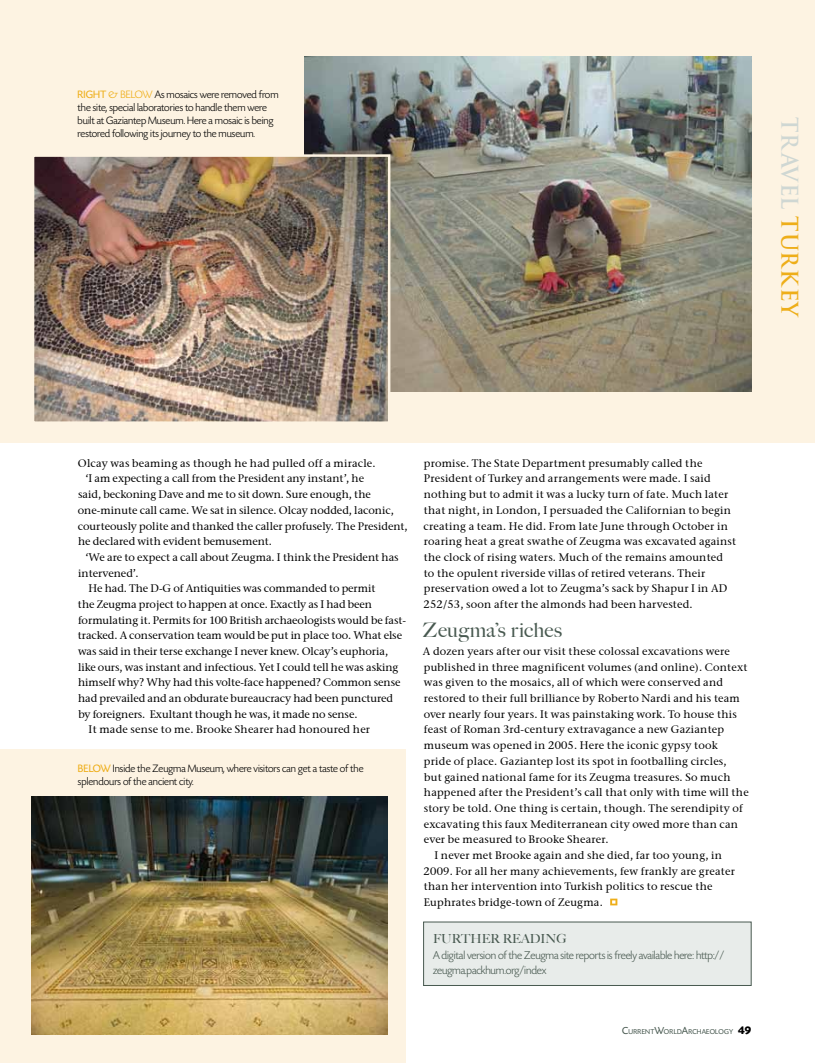
<style>
.page{position:relative;width:815px;height:1063px;background:#fff}
.page>*{position:absolute;margin:0;border:0;box-sizing:border-box;transform-origin:0 0}
.t1{font:700 22.5px "Trajan Pro";letter-spacing:.02em;color:#cfd7d3;scale:.96 1}
.t2{font:500 20px "Big Caslon";color:#485950;scale:1.04 1}
.t3{font:500 12.5px "Big Caslon";color:#485950}
.t4{font:300 11.88px/15px "Today SHOP";letter-spacing:-.01em;color:#485950}
.t5{font:300 11.25px/13.1px "Today SHOP";color:#000}
.t6{font:11px/15.6px "Stone Serif ITCTT Medium";letter-spacing:.02em;color:#000}
.t7{font:11px "Stone Serif ITCTT Medium";letter-spacing:-.005em;color:#000}
.t8{font:11px "Stone Serif ITCTT Medium";color:#000}
.t9{font:7.38px "Today SHOP";letter-spacing:.03em;color:#485950}
.s1{font-weight:400;color:#eeae19}
.s2{color:#eeae19}
.s3{font-size:10.62px}
.s4{font-weight:700;font-size:11.75px;color:#000}
</style>
<div class="page">
<div style="left:0;top:0;width:815px;height:442px;background:#fdf3e2"></div>
<div style="left:0;top:749px;width:406px;height:314px;background:#fdf3e2"></div>
<div style="left:423px;top:922px;width:328px;height:64px;background:#e8ecea;border:1px solid #485950"></div>
<svg style="left:610px;top:899px;width:7px;height:6px"></svg>
<img style="left:304px;top:57px;width:447px;height:335px">
<img style="left:35px;top:157px;width:352px;height:264px">
<div style="left:32px;top:154px;width:358px;height:270px;border:2px solid #fdf3e2"></div>
<img style="left:32px;top:797px;width:356px;height:237px">
<p class="t5" style="left:78px;top:88px;width:202px"><span class="s1">RIGHT</span> <span class="s2">&amp; BELOW</span> As mosaics were removed from the site, special laboratories to handle them were built at Gaziantep Museum. Here a mosaic is being restored following its journey to the museum.</p>
<h1 class="t1" style="left:804px;top:117px;width:211px;rotate:90deg">TRAVEL <span class="s2">TURKEY</span></h1>
<p class="t6" style="left:78px;top:455px;width:299px">Olcay was beaming as though he had pulled off a miracle.</p>
<p class="t8" style="left:85px;top:472px;width:280px">‘I am expecting a call from the President any instant’, he</p>
<p class="t8" style="left:78px;top:488px;width:294px">said, beckoning Dave and me to sit down. Sure enough, the</p>
<p class="t8" style="left:78px;top:503px;width:318px">one-minute call came. We sat in silence. Olcay nodded, laconic,</p>
<p class="t8" style="left:78px;top:519px;width:331px">courteously polite and thanked the caller profusely. The President,</p>
<p class="t8" style="left:78px;top:535px;width:195px">he declared with evident bemusement.</p>
<p class="t8" style="left:85px;top:550px;width:315px">‘We are to expect a call about Zeugma. I think the President has</p>
<p class="t8" style="left:78px;top:566px;width:62px">intervened’.</p>
<p class="t7" style="left:89px;top:582px;width:288px">He had. The D-G of Antiquities was commanded to permit</p>
<p class="t7" style="left:78px;top:597px;width:296px">the Zeugma project to happen at once. Exactly as I had been</p>
<p class="t7" style="left:78px;top:613px;width:329px">formulating it. Permits for 100 British archaeologists would be fast-</p>
<p class="t7" style="left:78px;top:629px;width:326px">tracked. A conservation team would be put in place too. What else</p>
<p class="t7" style="left:78px;top:644px;width:312px">was said in their terse exchange I never knew. Olcay’s euphoria,</p>
<p class="t7" style="left:78px;top:660px;width:322px">like ours, was instant and infectious. Yet I could tell he was asking</p>
<p class="t7" style="left:78px;top:676px;width:324px">himself why? Why had this volte-face happened? Common sense</p>
<p class="t7" style="left:78px;top:692px;width:317px">had prevailed and an obdurate bureaucracy had been punctured</p>
<p class="t7" style="left:78px;top:707px;width:281px">by foreigners. Exultant though he was, it made no sense.</p>
<p class="t6" style="left:89px;top:722px;width:283px">It made sense to me. Brooke Shearer had honoured her</p>
<p class="t5" style="left:78px;top:762px;width:287px"><span class="s1">BELOW</span> Inside the Zeugma Museum, where visitors can get a taste of the splendours of the ancient city.</p>
<p class="t6" style="left:424px;top:455px;width:314px">promise. The State Department presumably called the President of Turkey and arrangements were made. I said nothing but to admit it was a lucky turn of fate. Much later that night, in London, I persuaded the Californian to begin creating a team. He did. From late June through October in roaring heat a great swathe of Zeugma was excavated against the clock of rising waters. Much of the remains amounted to the opulent riverside villas of retired veterans. Their preservation owed a lot to Zeugma’s sack by Shapur I in AD 252/53, soon after the almonds had been harvested.</p>
<h2 class="t2" style="left:423px;top:614px;width:135px">Zeugma’s riches</h2>
<p class="t6" style="left:423px;top:643px;width:308px">A dozen years after our visit these colossal excavations were</p>
<p class="t6" style="left:424px;top:659px;width:325px">published in three magnificent volumes (and online). Context</p>
<p class="t6" style="left:424px;top:675px;width:301px">was given to the mosaics, all of which were conserved and</p>
<p class="t6" style="left:424px;top:690px;width:318px">restored to their full brilliance by Roberto Nardi and his team</p>
<p class="t6" style="left:424px;top:706px;width:315px">over nearly four years. It was painstaking work. To house this</p>
<p class="t6" style="left:424px;top:722px;width:302px">feast of Roman 3rd-century extravagance a new Gaziantep</p>
<p class="t6" style="left:424px;top:737px;width:295px">museum was opened in 2005. Here the iconic gypsy took</p>
<p class="t6" style="left:424px;top:753px;width:304px">pride of place. Gaziantep lost its spot in footballing circles,</p>
<p class="t6" style="left:424px;top:769px;width:308px">but gained national fame for its Zeugma treasures. So much</p>
<p class="t6" style="left:424px;top:785px;width:326px">happened after the President’s call that only with time will the</p>
<p class="t6" style="left:424px;top:800px;width:321px">story be told. One thing is certain, though. The serendipity of</p>
<p class="t6" style="left:424px;top:816px;width:316px">excavating this faux Mediterranean city owed more than can</p>
<p class="t6" style="left:424px;top:832px;width:186px">ever be measured to Brooke Shearer.</p>
<p class="t6" style="left:434px;top:847px;width:289px">I never met Brooke again and she died, far too young, in</p>
<p class="t6" style="left:424px;top:863px;width:313px">2009. For all her many achievements, few frankly are greater</p>
<p class="t6" style="left:424px;top:879px;width:290px">than her intervention into Turkish politics to rescue the</p>
<p class="t6" style="left:424px;top:894px;width:181px">Euphrates bridge-town of Zeugma.</p>
<p class="t3" style="left:433px;top:928px;width:135px">Further read ing</p>
<p class="t4" style="left:433px;top:948px;width:293px">A digital version of the Zeugma site reports is freely available here: http:// zeugma.packhum.org/index</p>
<p class="t9" style="left:622px;top:1028px;width:130px"><span class="s3">C</span>URRENT<span class="s3">W</span>ORLD<span class="s3">A</span>RCHAEOLOGY <span class="s4">49</span></p>
</div>
